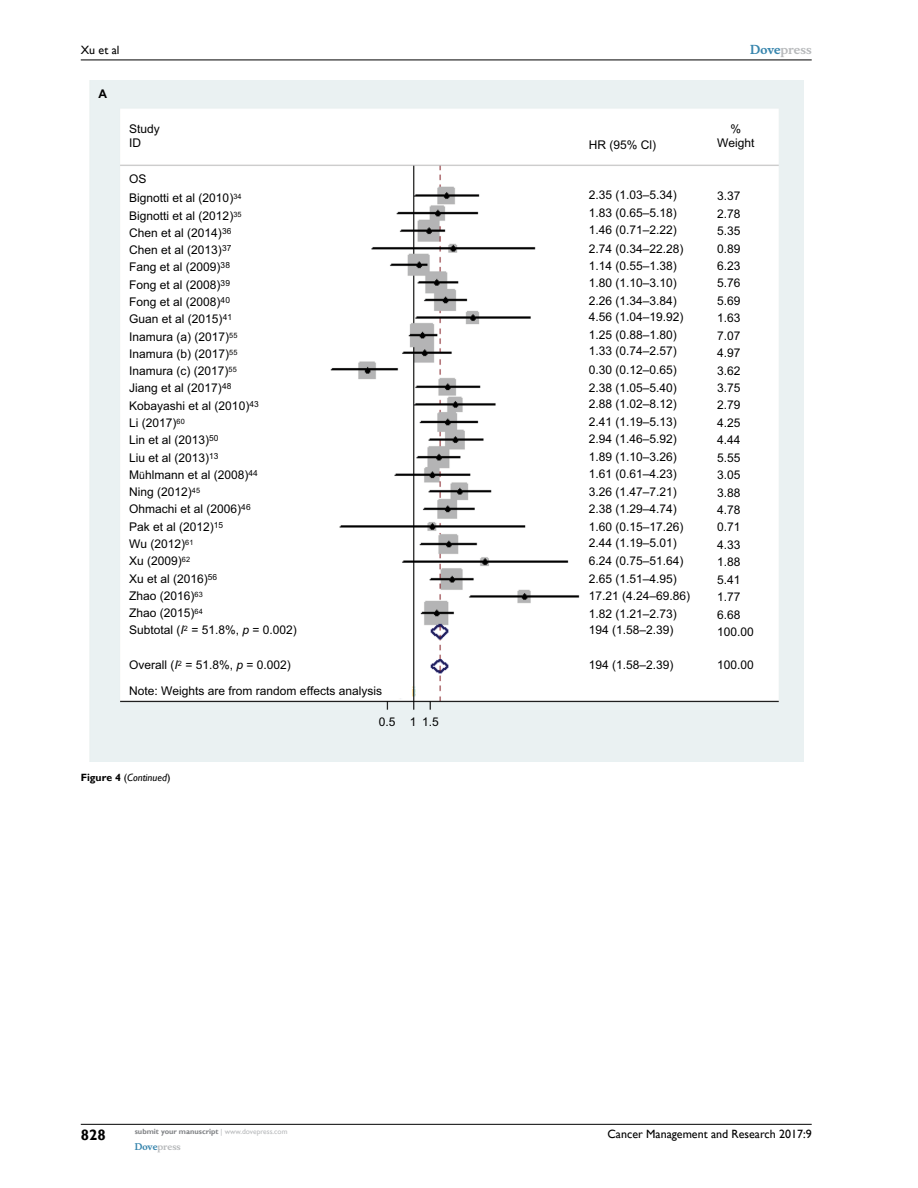
<style>
.page{position:relative;width:918px;height:1188px;background:#fff}
.page>*{position:absolute;margin:0;border:0;box-sizing:border-box;transform-origin:0 0}
.t1{font:700 15px "Gill Sans";color:#000}
.t2{font:12px/17.4px "Arial";color:#000}
.t3{font:12px "Gill Sans";color:#000}
.t4{font:700 12px "Musee";color:#b8babc}
.t5{font:700 12px "Arial";color:#000}
.t6{font:italic 10.5px "Gill Sans";color:#000}
.t7{font:700 9px "Musee";color:#b8babc}
.t8{font:700 7.5px "Gill Sans";color:#808285}
.s1{font-size:10.5px}
.s2{font-style:italic}
.s3{font-weight:700;font-style:normal}
.s4{font-style:normal}
.s5{font-weight:400;color:#b8babc}
.s6{color:#3785ad}
</style>
<div class="page">
<hr style="left:81px;top:1124px;width:731px;height:1px;background:#000">
<hr style="left:81px;top:60px;width:731px;height:1px;background:#000">
<img style="left:89px;top:81px;width:714px;height:681px">
<p class="t3" style="left:81px;top:43px;width:40px">Xu et al</p>
<p class="t5" style="left:99px;top:86px;width:10px">A</p>
<p class="t2" style="left:129px;top:121px;width:32px;line-height:14.4px">Study<br>ID</p>
<p class="t2" style="left:129px;top:170px;width:114px;line-height:18.8px">OS<br>Bignotti et al (2010)<sup>34</sup></p>
<p class="t2" style="left:129px;top:207px;width:131px">Bignotti et al (2012)<sup>35<br></sup>Chen et al (2014)<sup>36<br></sup>Chen et al (2013)<sup>37<br></sup>Fang et al (2009)<sup>38<br></sup>Fong et al (2008)<sup>39<br></sup>Fong et al (2008)<sup>40<br></sup>Guan et al (2015)<sup>41<br></sup>Inamura (a) (2017)<sup>55<br></sup>Inamura (b) (2017)<sup>55<br></sup>Inamura (c) (2017)<sup>55<br></sup>Jiang et al (2017)<sup>48<br></sup>Kobayashi et al (2010)<sup>43<br></sup>Li (2017)<sup>60<br></sup>Lin et al (2013)<sup>50<br></sup>Liu et al (2013)<sup>13<br></sup>M<span class="s1">ü</span>hlmann et al (2008)<sup>44<br></sup>Ning (2012)<sup>45<br></sup>Ohmachi et al (2006)<sup>46<br></sup>Pak et al (2012)<sup>15<br></sup>Wu (2012)<sup>61</sup></p>
<p class="t2" style="left:129px;top:570px;width:90px">Xu et al (2016)<sup>56<br></sup>Zhao (2016)<sup>63<br></sup>Zhao (2015)<sup>64</sup></p>
<p class="t2" style="left:129px;top:552px;width:62px">Xu (2009)<sup>62</sup></p>
<p class="t2" style="left:129px;top:621px;width:169px">Subtotal (<span class="s2">I</span><sup>2</sup> = 51.8%, <span class="s2">p</span> = 0.002)</p>
<p class="t2" style="left:129px;top:656px;width:163px">Overall (<span class="s2">I</span><sup>2</sup> = 51.8%, <span class="s2">p</span> = 0.002)</p>
<p class="t2" style="left:129px;top:682px;width:254px">Note: Weights are from random effects analysis</p>
<p class="t2" style="left:379px;top:713px;width:62px">0.5 1 1.5</p>
<p class="t6" style="left:81px;top:771px;width:91px"><span class="s3">Figure 4</span> <span class="s4">(</span>Continued<span class="s4">)</span></p>
<p class="t1" style="left:81px;top:1126px;width:26px">828</p>
<p class="t8" style="left:135px;top:1127px;width:154px">submit your manuscript <span class="s5">| www.dovepress.com</span></p>
<p class="t7" style="left:135px;top:1141px;width:48px"><span class="s6">Dove</span>press</p>
<p class="t2" style="left:589px;top:136px;width:69px">HR (95% Cl)</p>
<p class="t2" style="left:589px;top:186px;width:90px">2.35 (1.03–5.34)</p>
<p class="t2" style="left:589px;top:205px;width:90px;line-height:16.8px">1.83 (0.65–5.18)<br>1.46 (0.71–2.22)</p>
<p class="t2" style="left:589px;top:258px;width:90px;line-height:16.8px">1.14 (0.55–1.38)<br>1.80 (1.10–3.10)</p>
<p class="t2" style="left:589px;top:240px;width:96px">2.74 (0.34–22.28)</p>
<p class="t2" style="left:589px;top:293px;width:96px;line-height:16px">2.26 (1.34–3.84)<br>4.56 (1.04–19.92)</p>
<p class="t2" style="left:589px;top:326px;width:90px;line-height:16.8px">1.25 (0.88–1.80)<br>1.33 (0.74–2.57)</p>
<p class="t2" style="left:589px;top:360px;width:90px;line-height:18.6px">0.30 (0.12–0.65)<br>2.38 (1.05–5.40)</p>
<p class="t2" style="left:589px;top:395px;width:90px;text-align:justify">2.88 (1.02–8.12)<br>2.41 (1.19–5.13)<br>2.94 (1.46–5.92)<br>1.89 (1.10–3.26)<br>1.61 (0.61–4.23)</p>
<p class="t2" style="left:589px;top:484px;width:90px;line-height:16.8px">3.26 (1.47–7.21)<br>2.38 (1.29–4.74)</p>
<p class="t2" style="left:589px;top:518px;width:96px">1.60 (0.15–17.26)</p>
<p class="t2" style="left:589px;top:534px;width:96px;line-height:18px">2.44 (1.19–5.01)<br>6.24 (0.75–51.64)<br>2.65 (1.51–4.95)</p>
<p class="t2" style="left:589px;top:587px;width:103px">17.21 (4.24–69.86)</p>
<p class="t2" style="left:589px;top:606px;width:90px;line-height:16px">1.82 (1.21–2.73)<br>194 (1.58–2.39)</p>
<p class="t2" style="left:589px;top:656px;width:86px">194 (1.58–2.39)</p>
<p class="t4" style="left:750px;top:43px;width:63px"><span class="s6">Dove</span>press</p>
<p class="t2" style="left:717px;top:121px;width:39px;line-height:14.4px;text-align:center">%<br>Weight</p>
<p class="t2" style="left:717px;top:187px;width:38px">3.37<br>2.78<br>5.35<br>0.89<br>6.23<br>5.76<br>5.69<br>1.63<br>7.07<br>4.97<br>3.62<br>3.75<br>2.79<br>4.25<br>4.44<br>5.55<br>3.05<br>3.88<br>4.78<br>0.71<br>4.33<br>1.88<br>5.41<br>1.77<br>6.68<br>100.00</p>
<p class="t2" style="left:717px;top:656px;width:38px">100.00</p>
<p class="t3" style="left:607px;top:1127px;width:206px">Cancer Management and Research 2017:9</p>
</div>
